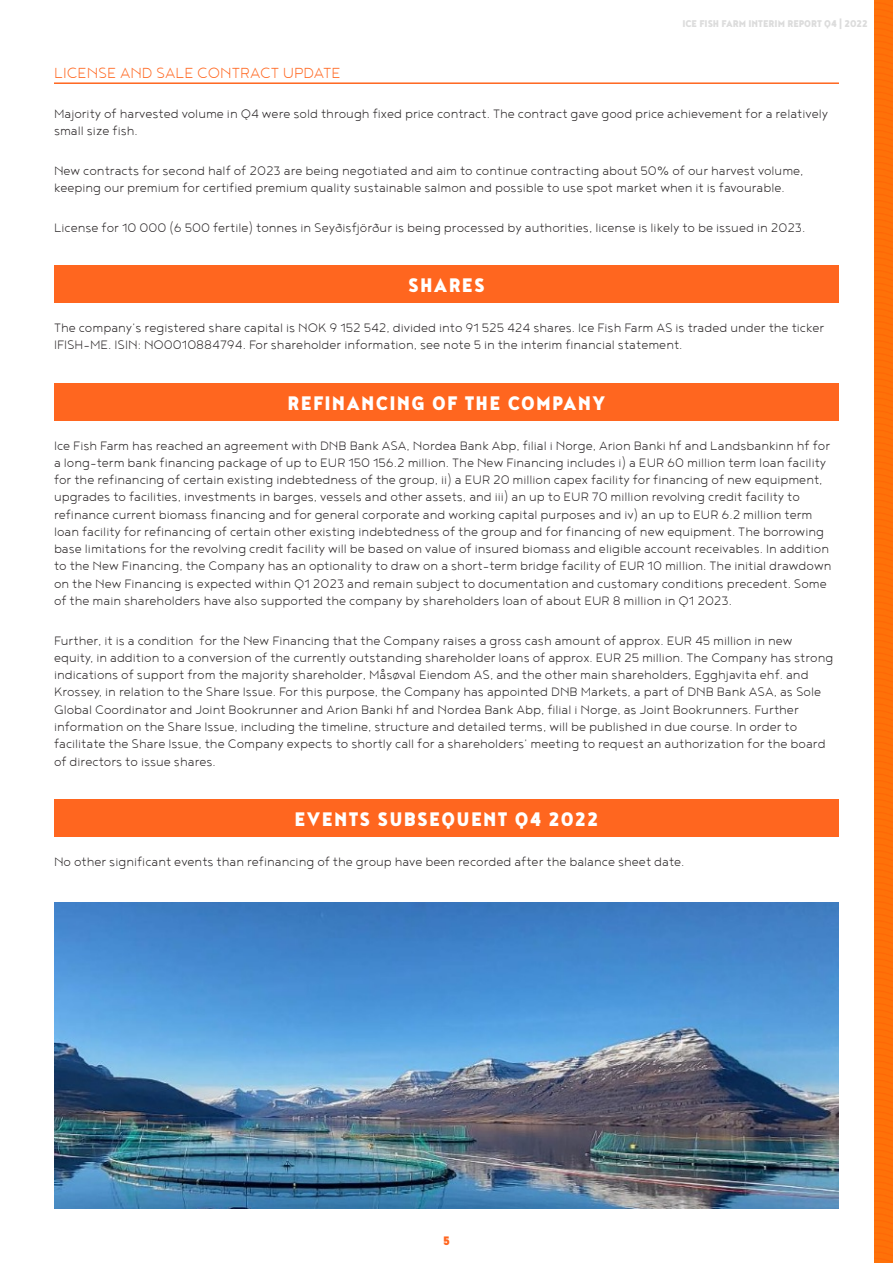
<style>
.page{position:relative;width:893px;height:1263px;background:#fff}
.page>*{position:absolute;margin:0;border:0;box-sizing:border-box;transform-origin:0 0}
.Heading_1{font:900 24px "Noyh Geometric Slim";letter-spacing:.055em;color:#fff}
.Heading_3{font:300 18px "Noyh W01";color:#ff661f}
.t1{font:300 15px/17.2px "Noyh W01";color:#231f20}
.t2{font:900 15px "Noyh Geometric Slim";color:#ff661f}
.t3{font:900 12px "Noyh Geometric Slim";color:#dcdcdc}
</style>
<div class="page">
<div style="left:875px;top:0;width:18px;height:1263px;background:#fe7109"></div>
<hr style="left:54px;top:82px;width:785px;height:2px;background:#ff661f">
<div style="left:54px;top:265px;width:785px;height:38px;background:#ff661f"></div>
<div style="left:54px;top:383px;width:785px;height:37px;background:#ff661f"></div>
<div style="left:54px;top:799px;width:785px;height:38px;background:#ff661f"></div>
<img style="left:54px;top:902px;width:785px;height:307px">
<p class="t3" style="left:682px;top:16px;width:187px">ICE FISH FARM INTERIM REPORT Q4 | 2022</p>
<p class="Heading_3" style="left:54px;top:63px;width:288px">LICENSE AND SALE CONTRACT UPDATE</p>
<p class="t1" style="left:54px;top:104px;width:776px">Majority of harvested volume in Q4 were sold through fixed price contract. The contract gave good price achievement for a relatively small size fish.</p>
<p class="t1" style="left:54px;top:161px;width:751px">New contracts for second half of 2023 are being negotiated and aim to continue contracting about 50% of our harvest volume, keeping our premium for certified premium quality sustainable salmon and possible to use spot market when it is favourable.</p>
<p class="t1" style="left:54px;top:218px;width:753px">License for 10 000 (6 500 fertile) tonnes in Seyðisfjörður is being processed by authorities, license is likely to be issued in 2023.</p>
<p class="Heading_1" style="left:408px;top:271px;width:78px">SHARES</p>
<p class="t1" style="left:54px;top:319px;width:772px">The company’s registered share capital is NOK 9 152 542, divided into 91 525 424 shares. Ice Fish Farm AS is traded under the ticker<br>IFISH-ME. ISIN: NO0010884794. For shareholder information, see note 5 in the interim financial statement.</p>
<p class="Heading_1" style="left:288px;top:388px;width:319px">REFINANCING OF THE COMPANY</p>
<p class="t1" style="left:54px;top:436px;width:779px">Ice Fish Farm has reached an agreement with DNB Bank ASA, Nordea Bank Abp, filial i Norge, Arion Banki hf and Landsbankinn hf for a long-term bank financing package of up to EUR 150 156.2 million. The New Financing includes i) a EUR 60 million term loan facility for the refinancing of certain existing indebtedness of the group, ii) a EUR 20 million capex facility for financing of new equipment, upgrades to facilities, investments in barges, vessels and other assets, and iii) an up to EUR 70 million revolving credit facility to refinance current biomass financing and for general corporate and working capital purposes and iv) an up to EUR 6.2 million term loan facility for refinancing of certain other existing indebtedness of the group and for financing of new equipment. The borrowing base limitations for the revolving credit facility will be based on value of insured biomass and eligible account receivables. In addition to the New Financing, the Company has an optionality to draw on a short-term bridge facility of EUR 10 million. The initial drawdown on the New Financing is expected within Q1 2023 and remain subject to documentation and customary conditions precedent. Some of the main shareholders have also supported the company by shareholders loan of about EUR 8 million in Q1 2023.</p>
<p class="t1" style="left:54px;top:631px;width:781px">Further, it is a condition for the New Financing that the Company raises a gross cash amount of approx. EUR 45 million in new equity, in addition to a conversion of the currently outstanding shareholder loans of approx. EUR 25 million. The Company has strong indications of support from the majority shareholder, Måsøval Eiendom AS, and the other main shareholders, Egghjavita ehf. and Krossey, in relation to the Share Issue. For this purpose, the Company has appointed DNB Markets, a part of DNB Bank ASA, as Sole Global Coordinator and Joint Bookrunner and Arion Banki hf and Nordea Bank Abp, filial i Norge, as Joint Bookrunners. Further information on the Share Issue, including the timeline, structure and detailed terms, will be published in due course. In order to facilitate the Share Issue, the Company expects to shortly call for a shareholders’ meeting to request an authorization for the board of directors to issue shares.</p>
<p class="Heading_1" style="left:295px;top:805px;width:305px">EVENTS SUBSEQUENT Q4 2022</p>
<p class="t1" style="left:54px;top:852px;width:632px">No other significant events than refinancing of the group have been recorded after the balance sheet date.</p>
<p class="t2" style="left:443px;top:1231px;width:8px">5</p>
</div>
